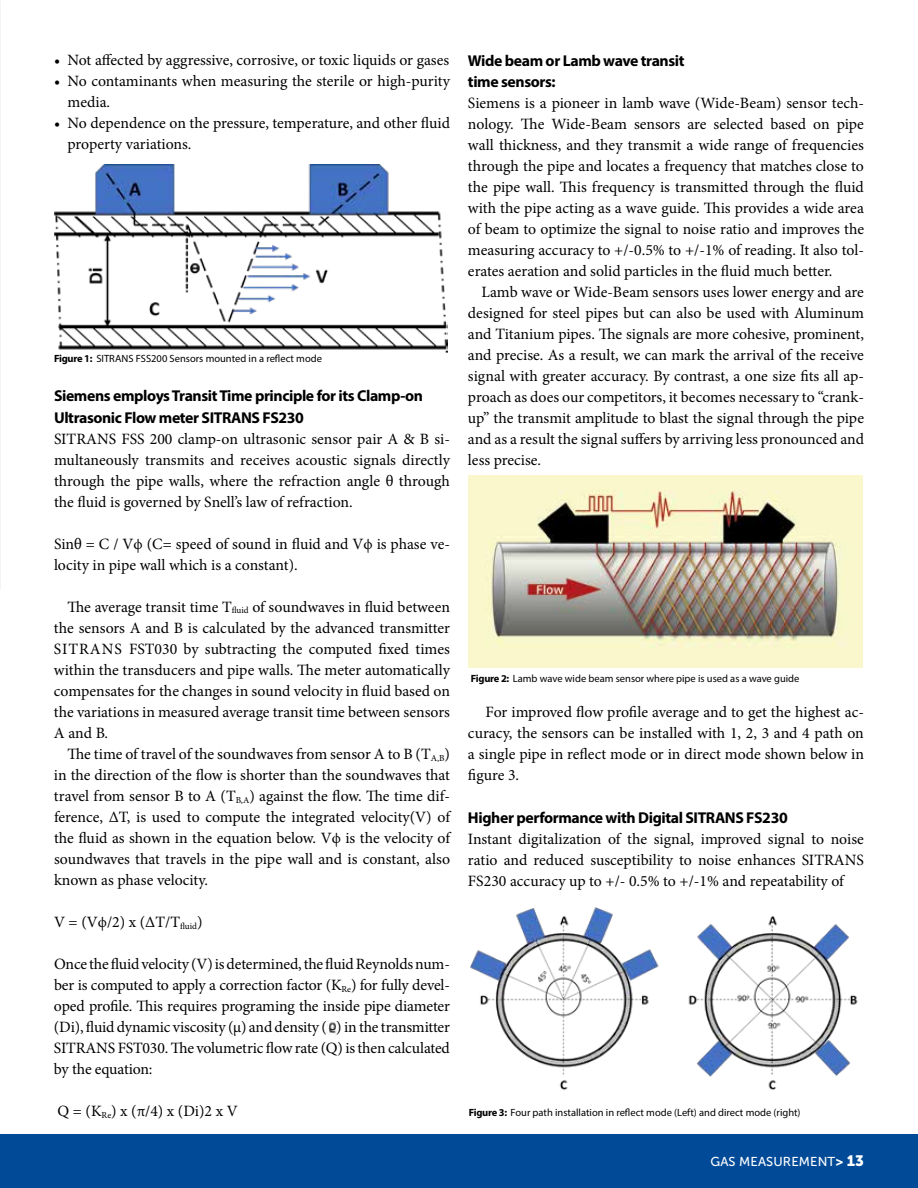
<style>
.page{position:relative;width:918px;height:1188px;background:#fff}
.page>*{position:absolute;margin:0;border:0;box-sizing:border-box;transform-origin:0 0}
.t1{font:15.75px/21px "Minion Pro";color:#000;text-align:justify}
.t2{font:700 15.75px/21.6px "Myriad Pro";letter-spacing:-.025em;color:#000}
.t3{font:12.9px "Museo Sans 500";letter-spacing:.01em;color:#fff}
.t4{font:10.5px "Myriad Pro";color:#000}
.s1{font-weight:700}
.s2{font-size:9.15px}
.s3{font-family:"Museo Sans 900"}
.s4{font-family:"Museo Sans 900";font-size:15px}
</style>
<div class="page">
<div style="left:0;top:1134px;width:918px;height:54px;background:#004a98"></div>
<img style="left:0;top:0;width:1px;height:590px">
<img style="left:327px;top:1022px;width:9px;height:13px">
<img style="left:54px;top:164px;width:393px;height:189px">
<img style="left:469px;top:475px;width:393px;height:192px">
<img style="left:471px;top:907px;width:387px;height:183px">
<p class="t1" style="left:54px;top:50px;width:397px">• Not affected by aggressive, corrosive, or toxic liquids or gases</p>
<p class="t1" style="left:67px;top:71px;width:384px;text-indent:-13px">• No contaminants when measuring the sterile or high-purity media.</p>
<p class="t1" style="left:67px;top:113px;width:384px;text-indent:-13px">• No dependence on the pressure, temperature, and other fluid property variations.</p>
<p class="t4" style="left:54px;top:352px;width:269px"><span class="s1">Figure 1:</span> SITRANS FSS200 Sensors mounted in a reflect mode</p>
<p class="t2" style="left:54px;top:385px;width:371px">Siemens employs Transit Time principle for its Clamp-on<br>Ultrasonic Flow meter SITRANS FS230</p>
<p class="t1" style="left:54px;top:429px;width:398px">SITRANS FSS 200 clamp-on ultrasonic sensor pair A &amp; B si&shy;multaneously transmits and receives acoustic signals directly through the pipe walls, where the refraction angle θ through the fluid is governed by Snell’s law of refraction.</p>
<p class="t1" style="left:54px;top:534px;width:398px">Sinθ = C / Vϕ (C= speed of sound in fluid and Vϕ is phase ve&shy;locity in pipe wall which is a constant).</p>
<p class="t1" style="left:54px;top:597px;width:398px;text-indent:14px">The average transit time T<span class="s2">fluid</span> of soundwaves in fluid between the sensors A and B is calculated by the advanced transmitter SITRANS FST030 by subtracting the computed fixed times within the transducers and pipe walls. The meter automatically compensates for the changes in sound velocity in fluid based on the variations in measured average transit time between sensors A and B.</p>
<p class="t1" style="left:54px;top:744px;width:398px;text-indent:13px">The time of travel of the soundwaves from sensor A to B (T<sub>A,B</sub>) in the direction of the flow is shorter than the soundwaves that travel from sensor B to A (T<sub>B,A</sub>) against the flow. The time dif&shy;ference, ΔT, is used to compute the integrated velocity(V) of the fluid as shown in the equation below. Vϕ is the velocity of soundwaves that travels in the pipe wall and is constant, also known as phase velocity.</p>
<p class="t1" style="left:54px;top:912px;width:150px">V = (Vϕ/2) x (ΔT/T<sub>fluid</sub>)</p>
<p class="t1" style="left:54px;top:954px;width:398px">Once the fluid velocity (V) is determined, the fluid Reynolds num&shy;ber is computed to apply a correction factor (K<sub>Re</sub>) for fully devel&shy;oped profile. This requires programing the inside pipe diameter (Di), fluid dynamic viscosity (µ) and density ( ) in the transmitter SITRANS FST030. The volumetric flow rate (Q) is then calculated by the equation:</p>
<p class="t1" style="left:58px;top:1101px;width:182px">Q = (K<sub>Re</sub>) x (π/4) x (Di)2 x V</p>
<p class="t2" style="left:468px;top:49px;width:218px">Wide beam or Lamb wave transit time sensors:</p>
<p class="t1" style="left:468px;top:93px;width:398px">Siemens is a pioneer in lamb wave (Wide-Beam) sensor tech&shy;nology. The Wide-Beam sensors are selected based on pipe wall thickness, and they transmit a wide range of frequencies through the pipe and locates a frequency that matches close to the pipe wall. This frequency is transmitted through the fluid with the pipe acting as a wave guide. This provides a wide area of beam to optimize the signal to noise ratio and improves the measuring accuracy to +/-0.5% to +/-1% of reading. It also tol&shy;erates aeration and solid particles in the fluid much better.</p>
<p class="t1" style="left:468px;top:282px;width:398px;text-indent:13px">Lamb wave or Wide-Beam sensors uses lower energy and are designed for steel pipes but can also be used with Aluminum and Titanium pipes. The signals are more cohesive, prominent, and precise. As a result, we can mark the arrival of the receive signal with greater accuracy. By contrast, a one size fits all ap&shy;proach as does our competitors, it becomes necessary to “crank&shy;up” the transmit amplitude to blast the signal through the pipe and as a result the signal suffers by arriving less pronounced and less precise.</p>
<p class="t4" style="left:471px;top:672px;width:330px"><span class="s1">Figure 2:</span> Lamb wave wide beam sensor where pipe is used as a wave guide</p>
<p class="t1" style="left:468px;top:702px;width:398px;text-indent:18px">For improved flow profile average and to get the highest ac&shy;curacy, the sensors can be installed with 1, 2, 3 and 4 path on a single pipe in reflect mode or in direct mode shown below in figure 3.</p>
<p class="t2" style="left:468px;top:806px;width:321px">Higher performance with Digital SITRANS FS230</p>
<p class="t1" style="left:468px;top:828px;width:397px">Instant digitalization of the signal, improved signal to noise ratio and reduced susceptibility to noise enhances SITRANS FS230 accuracy up to +/- 0.5% to +/-1% and repeatability of</p>
<p class="t4" style="left:469px;top:1106px;width:333px"><span class="s1">Figure 3:</span> Four path installation in reflect mode (Left) and direct mode (right)</p>
<p class="t3" style="left:710px;top:1155px;width:155px">GAS MEASUREMENT<span class="s3">&gt;</span> <span class="s4">13</span></p>
</div>
